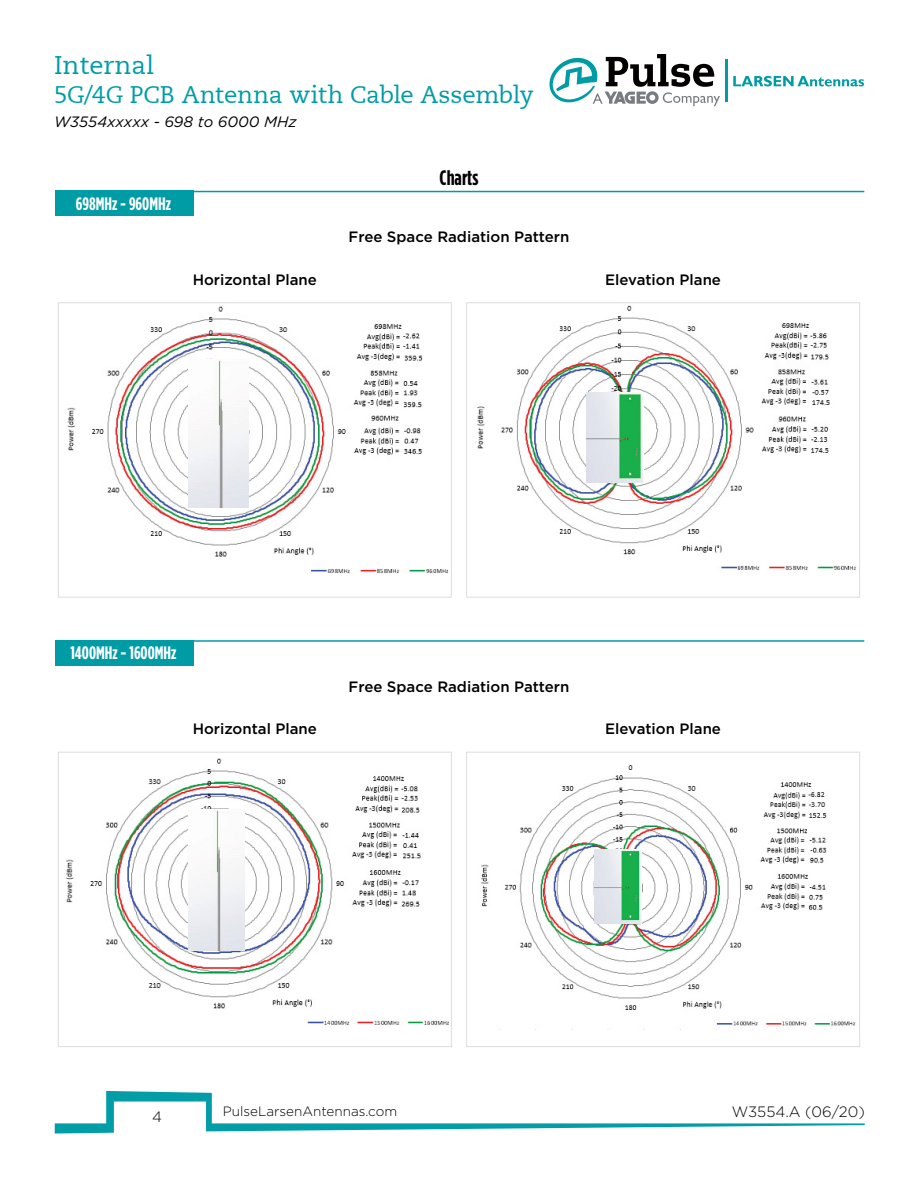
<style>
.page{position:relative;width:918px;height:1188px;background:#fff}
.page>*{position:absolute;margin:0;border:0;box-sizing:border-box;transform-origin:0 0}
.t1{font:25.5px "Caecilia LT";color:#009ca6}
.t2{font:24px "Caecilia LT";letter-spacing:-.01em;color:#009ca6}
.t3{font:700 21px "Gotham Condensed";color:#000}
.t4{font:700 18px "Gotham Condensed";color:#fff}
.t5{font:500 15px "Gotham";color:#000}
.t6{font:italic 15px "Gotham";color:#000}
.t7{font:300 15px "Gotham";color:#000}
.t8{font:300 13.5px "Gotham";color:#000}
</style>
<div class="page">
<svg style="left:549px;top:54px;width:171px;height:52px"></svg>
<svg style="left:733px;top:76px;width:131px;height:10px"></svg>
<hr style="left:725px;top:59px;width:3px;height:43px;background:#009ca6">
<svg style="left:55px;top:1091px;width:810px;height:43px"></svg>
<div style="left:56px;top:191px;width:138px;height:25px;background:#009ca6"></div>
<div style="left:56px;top:640px;width:138px;height:26px;background:#009ca6"></div>
<hr style="left:56px;top:191px;width:808px;height:1px;background:#009ca6">
<hr style="left:56px;top:640px;width:808px;height:2px;background:#009ca6">
<img style="left:67px;top:306px;width:382px;height:267px">
<img style="left:189px;top:359px;width:59px;height:148px">
<div style="left:58px;top:303px;width:394px;height:294px;border:1px solid #dcddde"></div>
<img style="left:477px;top:305px;width:379px;height:265px">
<img style="left:587px;top:392px;width:56px;height:91px">
<div style="left:466px;top:303px;width:394px;height:294px;border:1px solid #dcddde"></div>
<img style="left:66px;top:758px;width:383px;height:267px">
<img style="left:188px;top:810px;width:57px;height:141px">
<div style="left:58px;top:752px;width:394px;height:295px;border:1px solid #dcddde"></div>
<img style="left:481px;top:765px;width:375px;height:262px">
<img style="left:595px;top:849px;width:47px;height:74px">
<div style="left:466px;top:752px;width:394px;height:295px;border:1px solid #dcddde"></div>
<h1 class="t1" style="left:54px;top:50px;width:102px">Internal</h1>
<h2 class="t2" style="left:54px;top:80px;width:481px">5G/4G PCB Antenna with Cable Assembly</h2>
<p class="t6" style="left:54px;top:112px;width:244px">W3554xxxxx - 698 to 6000 MHz</p>
<p class="t4" style="left:76px;top:193px;width:97px">698MHz - 960MHz</p>
<h3 class="t3" style="left:440px;top:165px;width:40px">Charts</h3>
<p class="t5" style="left:349px;top:227px;width:222px">Free Space Radiation Pattern</p>
<p class="t5" style="left:193px;top:269px;width:126px">Horizontal Plane</p>
<p class="t5" style="left:605px;top:269px;width:117px">Elevation Plane</p>
<p class="t4" style="left:70px;top:642px;width:107px">1400MHz - 1600MHz</p>
<p class="t5" style="left:349px;top:676px;width:222px">Free Space Radiation Pattern</p>
<p class="t5" style="left:193px;top:719px;width:126px">Horizontal Plane</p>
<p class="t5" style="left:605px;top:719px;width:117px">Elevation Plane</p>
<p class="t7" style="left:152px;top:1107px;width:11px">4</p>
<p class="t7" style="left:732px;top:1103px;width:135px">W3554.A (06/20)</p>
<p class="t8" style="left:223px;top:1103px;width:176px">PulseLarsenAntennas.com</p>
</div>
